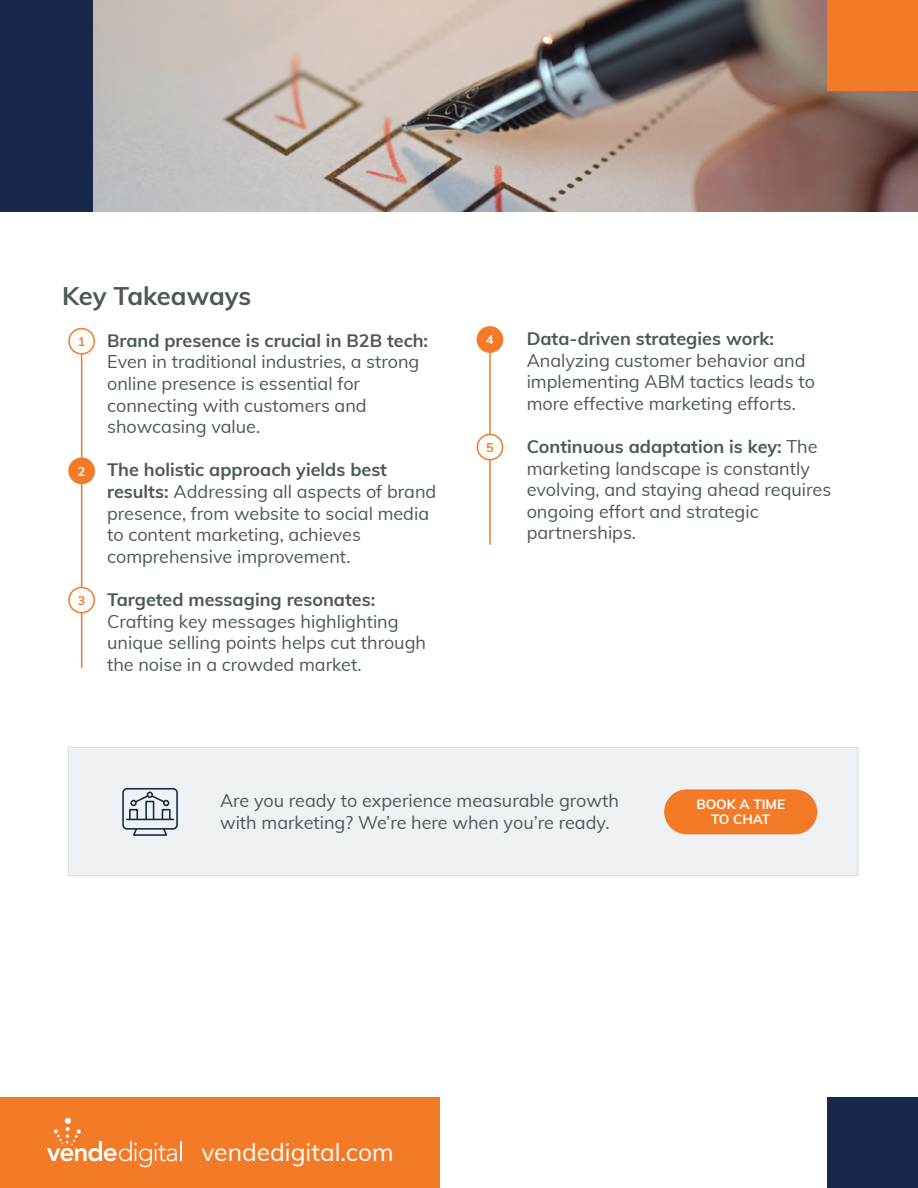
<style>
.page{position:relative;width:918px;height:1188px;background:#fff}
.page>*{position:absolute;margin:0;border:0;box-sizing:border-box;transform-origin:0 0}
.t1{font:700 25.5px "Muli";letter-spacing:-.005em;color:#4c5859}
.t2{font:24.6px "Muli";color:#fff}
.t3{font:18px/21.6px "Muli";color:#4c5859}
.t4{font:700 18px "Muli";color:#4c5859}
.t5{font:700 13.5px/15px "Muli";color:#fff;text-align:center}
.t6{font:700 12.6px "Muli";color:#f37b28}
.t7{font:700 12.6px "Muli";color:#fff}
.s1{font-weight:700}
</style>
<div class="page">
<img style="left:92px;top:0;width:826px;height:212px">
<div style="left:827px;top:0;width:91px;height:91px;background:#f37b28"></div>
<div style="left:827px;top:1097px;width:91px;height:91px;background:#18274a"></div>
<div style="left:0;top:1097px;width:440px;height:91px;background:#f37b28"></div>
<img style="left:65px;top:1118px;width:6px;height:20px">
<img style="left:72px;top:1130px;width:9px;height:11px">
<img style="left:54px;top:1129px;width:8px;height:12px">
<hr style="left:180px;top:1141px;width:2px;height:20px;background:#fff">
<svg style="left:47px;top:1141px;width:130px;height:26px"></svg>
<div style="left:68px;top:747px;width:790px;height:129px;background:#eff2f4;border:1px solid #dcdcdc"></div>
<div style="left:122px;top:788px;width:56px;height:42px;border:2px solid #18274a;border-radius:4px"></div>
<svg style="left:132px;top:827px;width:37px;height:9px"></svg>
<div style="left:145px;top:801px;width:9px;height:19px;border:2px solid #18274a"></div>
<div style="left:129px;top:809px;width:9px;height:11px;border:2px solid #18274a"></div>
<div style="left:162px;top:809px;width:9px;height:11px;border:2px solid #18274a"></div>
<div style="left:130px;top:800px;width:7px;height:6px;border:2px solid #18274a;border-radius:50%"></div>
<svg style="left:134px;top:792px;width:35px;height:14px"></svg>
<hr style="left:127px;top:819px;width:46px;height:1px;background:#18274a">
<hr style="left:81px;top:338px;width:1px;height:330px;background:#f37b28">
<svg style="left:68px;top:328px;width:27px;height:27px"></svg>
<svg style="left:68px;top:587px;width:27px;height:27px"></svg>
<div style="left:68px;top:458px;width:27px;height:26px;background:#f37b28;border-radius:50%"></div>
<hr style="left:489px;top:329px;width:2px;height:216px;background:#f37b28">
<svg style="left:477px;top:434px;width:26px;height:26px"></svg>
<div style="left:477px;top:326px;width:26px;height:27px;background:#f37b28;border-radius:50%"></div>
<div style="left:0;top:0;width:92px;height:212px;background:#18274a"></div>
<div style="left:664px;top:789px;width:153px;height:45px;background:#f37b28;border-radius:22px"></div>
<h1 class="t1" style="left:62px;top:278px;width:191px">Key Takeaways</h1>
<p class="t4" style="left:107px;top:327px;width:323px">Brand presence is crucial in B2B tech:</p>
<p class="t3" style="left:107px;top:350px;width:314px">Even in traditional industries, a strong online presence is essential for connecting with customers and showcasing value.</p>
<p class="t3" style="left:107px;top:458px;width:331px"><span class="s1">The holistic approach yields best results:</span> Addressing all aspects of brand presence, from website to social media to content marketing, achieves comprehensive improvement.</p>
<p class="t4" style="left:107px;top:586px;width:270px">Targeted messaging resonates:</p>
<p class="t3" style="left:107px;top:610px;width:320px">Crafting key messages highlighting unique selling points helps cut through the noise in a crowded market.</p>
<p class="t6" style="left:78px;top:332px;width:9px">1</p>
<p class="t7" style="left:78px;top:462px;width:9px">2</p>
<p class="t6" style="left:78px;top:591px;width:9px">3</p>
<p class="t7" style="left:486px;top:330px;width:9px">4</p>
<p class="t6" style="left:486px;top:438px;width:9px">5</p>
<p class="t4" style="left:527px;top:325px;width:249px">Data-driven strategies work:</p>
<p class="t3" style="left:527px;top:348px;width:290px">Analyzing customer behavior and implementing ABM tactics leads to more effective marketing efforts.</p>
<p class="t3" style="left:527px;top:435px;width:306px"><span class="s1">Continuous adaptation is key:</span> The marketing landscape is constantly evolving, and staying ahead requires ongoing effort and strategic partnerships.</p>
<p class="t3" style="left:220px;top:789px;width:401px">Are you ready to experience measurable growth with marketing? We’re here when you’re ready.</p>
<p class="t5" style="left:696px;top:796px;width:90px">BOOK A TIME<br>TO CHAT</p>
<h2 class="t2" style="left:201px;top:1134px;width:194px">vendedigital.com</h2>
</div>
